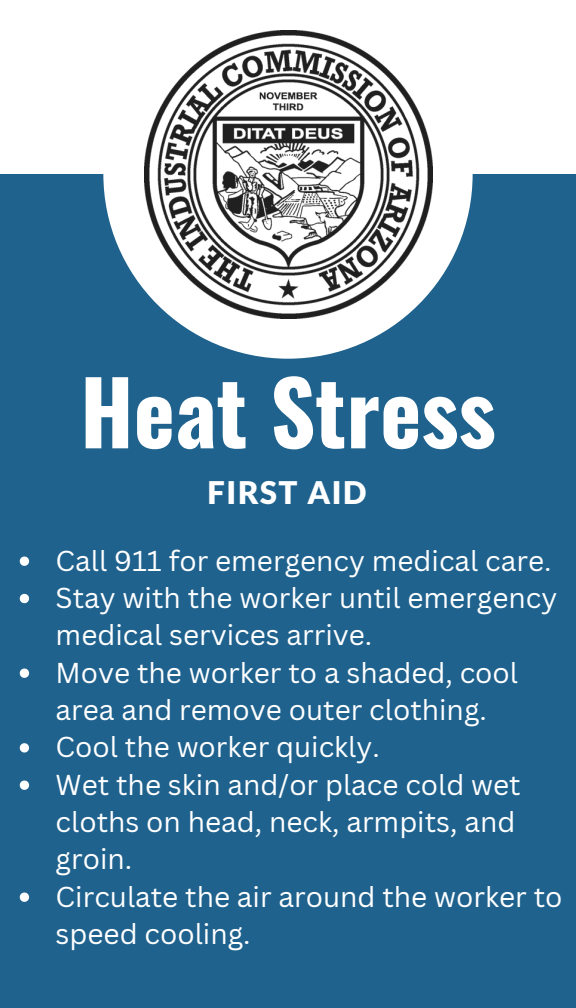
<style>
.page{position:relative;width:576px;height:1008px;background:#1f628e}
.page>*{position:absolute;margin:0;border:0;box-sizing:border-box;transform-origin:0 0}
.t1{font:700 88px "Oswald";color:#fff}
.t2{font:900 31.2px "Lato Latin";letter-spacing:.045em;color:#fff}
.t3{font:28px/37.2px "Canva Sans";color:#fff}
</style>
<div class="page">
<div style="left:0;top:0;width:576px;height:174px;background:#fff"></div>
<svg style="left:103px;top:156px;width:370px;height:203px"></svg>
<img style="left:144px;top:30px;width:288px;height:288px">
<svg style="left:20px;top:557px;width:9px;height:9px"></svg>
<svg style="left:20px;top:594px;width:9px;height:9px"></svg>
<svg style="left:20px;top:669px;width:9px;height:9px"></svg>
<svg style="left:20px;top:743px;width:9px;height:10px"></svg>
<svg style="left:20px;top:781px;width:9px;height:9px"></svg>
<svg style="left:20px;top:893px;width:9px;height:9px"></svg>
<h1 class="t1" style="left:80px;top:343px;width:417px">Heat Stress</h1>
<h2 class="t2" style="left:207px;top:478px;width:161px">FIRST AID</h2>
<p class="t3" style="left:56px;top:541px;width:497px">Call 911 for emergency medical care.</p>
<p class="t3" style="left:56px;top:578px;width:503px">Stay with the worker until emergency medical services arrive.</p>
<p class="t3" style="left:56px;top:653px;width:464px">Move the worker to a shaded, cool area and remove outer clothing.</p>
<p class="t3" style="left:56px;top:728px;width:326px">Cool the worker quickly.</p>
<p class="t3" style="left:56px;top:765px;width:467px">Wet the skin and/or place cold wet cloths on head, neck, armpits, and groin.</p>
<p class="t3" style="left:56px;top:877px;width:508px">Circulate the air around the worker to speed cooling.</p>
</div>
